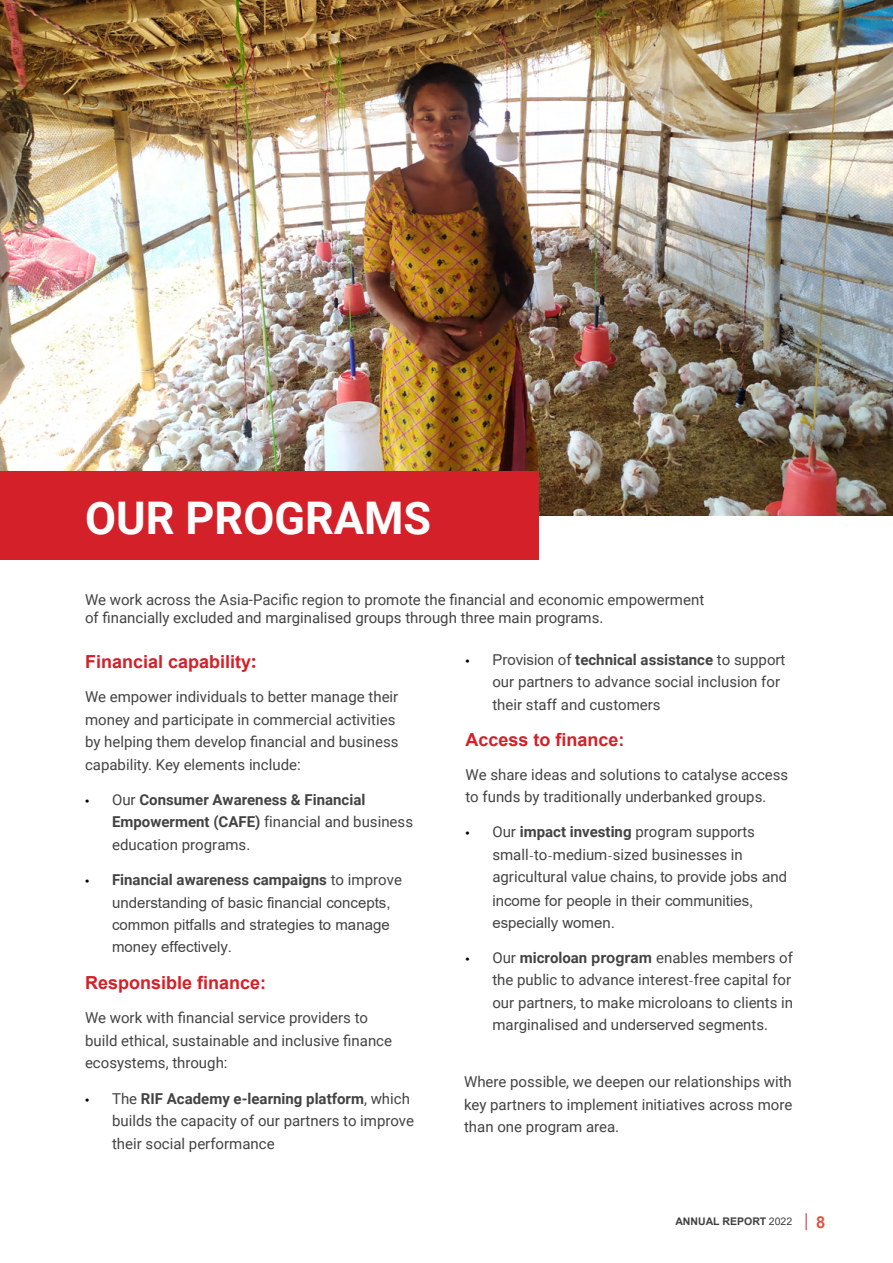
<style>
.page{position:relative;width:893px;height:1263px;background:#fff}
.page>*{position:absolute;margin:0;border:0;box-sizing:border-box;transform-origin:0 0}
.t1{font:700 45px "Roboto";color:#fff}
.t2{font:700 18px "Arial";color:#d32029}
.t3{font:700 16.5px "Arial";color:#db5743}
.t4{font:15px/22.5px "Roboto";color:#434343}
.t5{font:15px/22.5px "Arial";color:#434343}
.t6{font:700 15px/22.5px "Roboto";color:#434343}
.t7{font:700 10.5px "Arial";color:#404040}
.s1{font-family:"Roboto";font-weight:900}
.s2{font-family:"Myriad Pro";font-weight:400;color:#000}
.s3{font-weight:400}
.s4{font-family:"Myriad Pro";color:#000}
.s5{font-family:"Roboto";font-weight:700}
.s6{font-family:"Roboto"}
.s7{font-weight:700}
.s8{font-family:"Arial"}
.s9{font-family:"Minion Pro"}
.s10{font-family:"Arial";font-weight:700}
</style>
<div class="page">
<svg style="left:806px;top:1213px;width:1px;height:17px"></svg>
<img style="left:0;top:0;width:893px;height:515px">
<div style="left:0;top:471px;width:538px;height:89px;background:#d32029"></div>
<p class="t1" style="left:85px;top:486px;width:348px">OUR PROGRAMS</p>
<p class="t4" style="left:85px;top:590px;width:621px;line-height:18px">We work across the Asia-Pacific region to promote the financial and economic empowerment of financially excluded and marginalised groups through three main programs.</p>
<p class="t2" style="left:85px;top:649px;width:173px">Financial capability<span class="s1">:</span></p>
<p class="t4" style="left:85px;top:685px;width:315px">We empower individuals to better manage their money and participate in commercial activities by helping them develop financial and business capability. Key elements include:</p>
<p class="t6" style="left:112px;top:787px;width:303px;text-indent:-27px"><span class="s2">•</span> <span class="s3">Our</span> Consumer Awareness &amp; Financial<br>Empowerment (CAFE) <span class="s3">financial and business education programs.</span></p>
<p class="t5" style="left:112px;top:868px;width:291px;text-indent:-27px"><span class="s4">•</span> <span class="s5">Financial awareness campaigns</span> <span class="s6">to improve </span>understanding of basic financial concepts, common pitfalls and strategies to manage money effectively.</p>
<p class="t2" style="left:85px;top:970px;width:183px">Responsible finance:</p>
<p class="t4" style="left:85px;top:1006px;width:309px">We work with financial service providers to build ethical, sustainable and inclusive finance ecosystems, through:</p>
<p class="t4" style="left:112px;top:1086px;width:303px;text-indent:-27px"><span class="s4">•</span> The <span class="s7">RIF Academy e-learning platform</span>, which builds the capacity of our partners to improve their social performance</p>
<p class="t4" style="left:492px;top:647px;width:295px;text-indent:-27px"><span class="s4">•</span> <span class="s8">Provision</span> of <span class="s7">technical assistance</span> to support our partners to advance social inclusion for their staff and customers</p>
<p class="t2" style="left:465px;top:727px;width:161px">Access to finance:</p>
<p class="t4" style="left:465px;top:763px;width:324px">We share ideas and solutions to catalyse access to funds by traditionally underbanked groups<span class="s9">.</span></p>
<p class="t4" style="left:492px;top:820px;width:296px;text-indent:-27px"><span class="s4">•</span> Our <span class="s7">impact investing</span> program supports small<span class="s9">-</span>to<span class="s9">-</span>medium<span class="s9">-</span>sized businesses in agricultural value chains, <span class="s8">to provide jobs and income for people in their communities, especially women.</span></p>
<p class="t4" style="left:492px;top:945px;width:302px;text-indent:-27px"><span class="s4">•</span> Our <span class="s7">microloan</span> <span class="s10">program</span> enables members of the public to advance interest<span class="s9">-</span>free capital for our partners, to make microloans to clients in marginalised and <span class="s8">underserved</span> segments.</p>
<p class="t4" style="left:464px;top:1070px;width:330px;text-align:justify">Where possible, we deepen our relationships with key partners to implement initiatives across more than one program area.</p>
<p class="t7" style="left:675px;top:1214px;width:118px">ANNUAL REPORT <span class="s3">2022</span></p>
<p class="t3" style="left:816px;top:1211px;width:11px">8</p>
</div>
